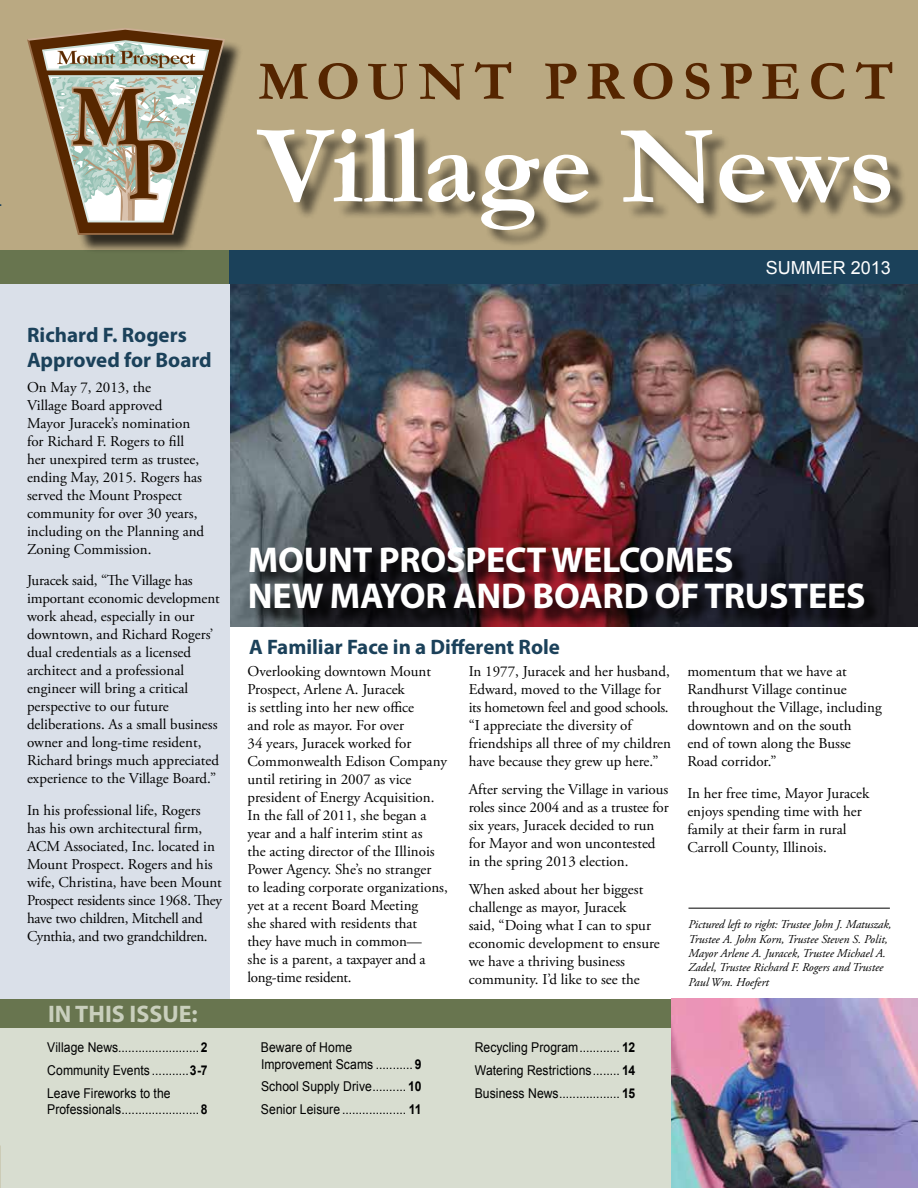
<style>
.page{position:relative;width:918px;height:1188px;background:#fff}
.page>*{position:absolute;margin:0;border:0;box-sizing:border-box;transform-origin:0 0}
.t1{font:700 112.65px "Garamond";color:#fff}
.t2{font:700 55.5px "Garamond";letter-spacing:.14em;color:#552500}
.t3{font:700 36px "Myriad Pro";letter-spacing:-.005em;color:#fff}
.t4{font:700 24px "Myriad Pro";color:#c9cfbd}
.t5{font:700 21px/25.2px "Myriad Pro";color:#1b415a}
.t6{font:18px "Arial";color:#fff}
.t7{font:15px/18px "Adobe Garamond Pro";color:#000}
.t8{font:13.5px/23px "Arial";letter-spacing:.005em;color:#000;text-align:justify;scale:.9 1}
.t9{font:italic 12px/14.4px "Adobe Garamond Pro";color:#000}
.s1{font-weight:700}
</style>
<div class="page">
<img style="left:230px;top:284px;width:688px;height:342px">
<div style="left:0;top:279px;width:230px;height:736px;background:#dae0e9"></div>
<div style="left:0;top:0;width:918px;height:250px;background:#baa982"></div>
<div style="left:260px;top:132px;width:648px;height:116px;background:#000;opacity:.5"></div>
<div style="left:0;top:1028px;width:918px;height:160px;background:#d8ddd0"></div>
<div style="left:0;top:999px;width:918px;height:29px;background:#68754f"></div>
<div style="left:0;top:250px;width:230px;height:34px;background:#68754f"></div>
<img style="left:672px;top:999px;width:246px;height:189px">
<div style="left:230px;top:250px;width:688px;height:34px;background:#1b415a"></div>
<svg style="left:252px;top:549px;width:631px;height:78px;background:#2c1920"></svg>
<div style="left:30px;top:31px;width:213px;height:223px;background:#000;opacity:.75"></div>
<svg style="left:27px;top:28px;width:198px;height:207px"></svg>
<hr style="left:688px;top:908px;width:202px;height:1px;background:#000">
<h3 class="t5" style="left:27px;top:321px;width:186px">Richard F. Rogers<br>Approved for Board</h3>
<p class="t7" style="left:27px;top:378px;width:179px">On May 7, 2013, the<br>Village Board approved<br>Mayor Juracek’s nomination for Richard F. Rogers to fill her unexpired term as trustee, ending May, 2015. Rogers has served the Mount Prospect community for over 30 years, including on the Planning and<br>Zoning Commission.</p>
<p class="t7" style="left:27px;top:572px;width:194px">Juracek said, “The Village has important economic development work ahead, especially in our downtown, and Richard Rogers’ dual credentials as a licensed architect and a professional engineer will bring a critical perspective to our future deliberations. As a small business owner and long-time resident,<br>Richard brings much appreciated experience to the Village Board.”</p>
<p class="t7" style="left:27px;top:801px;width:197px">In his professional life, Rogers has his own architectural firm,<br>ACM Associated, Inc. located in<br>Mount Prospect. Rogers and his wife, Christina, have been Mount<br>Prospect residents since 1968. They have two children, Mitchell and<br>Cynthia, and two grandchildren.</p>
<h3 class="t4" style="left:48px;top:999px;width:151px">IN THIS ISSUE:</h3>
<p class="t8" style="left:47px;top:1036px;width:180px">Village News........................ <span class="s1">2<br></span>Community Events ...........<span class="s1">3-7<br></span>Leave Fireworks to the</p>
<p class="t8" style="left:47px;top:1098px;width:180px">Professionals....................... <span class="s1">8</span></p>
<h2 class="t2" style="left:258px;top:48px;width:637px">MOUNT PROSPECT</h2>
<h1 class="t1" style="left:258px;top:99px;width:638px">VILLAGE NEWS</h1>
<p class="t6" style="left:766px;top:256px;width:127px">SUMMER 2013</p>
<h3 class="t3" style="left:248px;top:536px;width:55px">Mount</h3>
<h3 class="t3" style="left:379px;top:536px;width:43px">Prospect</h3>
<h3 class="t3" style="left:551px;top:536px;width:54px">Welcomes</h3>
<h3 class="t3" style="left:248px;top:572px;width:231px">New Mayor and</h3>
<h3 class="t3" style="left:533px;top:572px;width:46px">Board</h3>
<h3 class="t3" style="left:655px;top:572px;width:90px">of Trustees</h3>
<h3 class="t5" style="left:249px;top:634px;width:312px">A Familiar Face in a Different Role</h3>
<p class="t7" style="left:248px;top:663px;width:202px">Overlooking downtown Mount<br>Prospect, Arlene A. Juracek<br>is settling into her new office<br>and role as mayor. For over<br>34 years, Juracek worked for<br>Commonwealth Edison Company until retiring in 2007 as vice president of Energy Acquisition.<br>In the fall of 2011, she began a year and a half interim stint as<br>the acting director of the Illinois<br>Power Agency. She’s no stranger<br>to leading corporate organizations, yet at a recent Board Meeting<br>she shared with residents that<br>they have much in common—<br>she is a parent, a taxpayer and a long-time resident.</p>
<p class="t7" style="left:469px;top:663px;width:204px">In 1977, Juracek and her husband, Edward, moved to the Village for its hometown feel and good schools. “I appreciate the diversity of friendships all three of my children have because they grew up here.”</p>
<p class="t7" style="left:469px;top:781px;width:201px">After serving the Village in various roles since 2004 and as a trustee for six years, Juracek decided to run for Mayor and won uncontested in the spring 2013 election.</p>
<p class="t7" style="left:469px;top:881px;width:193px">When asked about her biggest challenge as mayor, Juracek<br>said, “Doing what I can to spur economic development to ensure we have a thriving business community. I’d like to see the</p>
<p class="t7" style="left:687px;top:663px;width:196px">momentum that we have at<br>Randhurst Village continue throughout the Village, including downtown and on the south<br>end of town along the Busse<br>Road corridor.”</p>
<p class="t7" style="left:687px;top:785px;width:184px">In her free time, Mayor Juracek enjoys spending time with her family at their farm in rural<br>Carroll County, Illinois.</p>
<p class="t9" style="left:688px;top:918px;width:205px">Pictured left to right: Trustee John J. Matuszak, Trustee A. John Korn, Trustee Steven S. Polit, Mayor Arlene A. Juracek, Trustee Michael A.<br>Zadel, Trustee Richard F. Rogers and Trustee Paul Wm. Hoefert</p>
<p class="t8" style="left:261px;top:1040px;width:180px;line-height:16.2px">Beware of Home<br>Improvement Scams ........... <span class="s1">9</span></p>
<p class="t8" style="left:261px;top:1075px;width:180px">School Supply Drive.......... <span class="s1">10<br></span>Senior Leisure ................... <span class="s1">11</span></p>
<p class="t8" style="left:475px;top:1036px;width:180px">Recycling Program............ <span class="s1">12<br></span>Watering Restrictions........ <span class="s1">14<br></span>Business News.................. <span class="s1">15</span></p>
</div>
